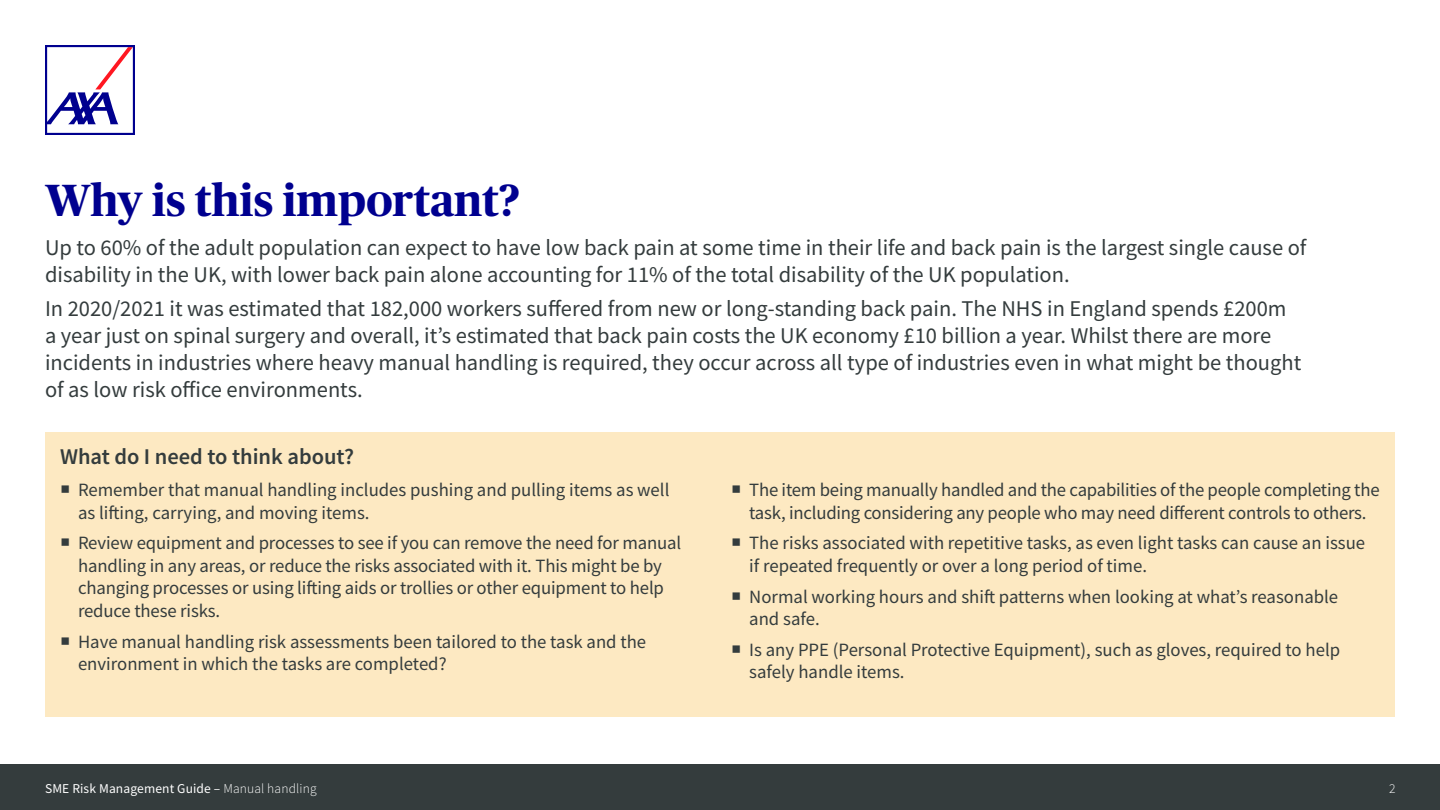
<style>
.page{position:relative;width:1440px;height:810px;background:#fff}
.page>*{position:absolute;margin:0;border:0;box-sizing:border-box;transform-origin:0 0}
.TITLE_-_Page{font:700 45px "Publico Headline";color:#00008f}
.Intro_Copy_-_30pt{font:22.5px/27px "Source Sans Pro";color:#343c3d}
.Copy_-_Subhead{font:600 22.5px "Source Sans Pro";color:#343c3d}
.t1{font:18.75px/22.5px "Source Sans Pro";letter-spacing:-.01em;color:#343c3d}
.Navigation_-_Documen{font:13.5px "Source Sans Pro";letter-spacing:.01em;color:#fff}
.Navigation_-_Page_Nu{font:300 13.5px "Source Sans Pro";color:#fff}
.s1{font-weight:300}
</style>
<div class="page">
<div style="left:0;top:765px;width:1440px;height:45px;background:#343c3d"></div>
<div style="left:45px;top:432px;width:1350px;height:284px;background:#fde9c2"></div>
<svg style="left:45px;top:45px;width:90px;height:90px"></svg>
<p class="TITLE_-_Page" style="left:45px;top:168px;width:477px">Why is this important?</p>
<p class="Intro_Copy_-_30pt" style="left:45px;top:234px;width:1263px">Up to 60% of the adult population can expect to have low back pain at some time in their life and back pain is the largest single cause of disability in the UK, with lower back pain alone accounting for 11% of the total disability of the UK population.</p>
<p class="Intro_Copy_-_30pt" style="left:45px;top:295px;width:1258px">In 2020/2021 it was estimated that 182,000 workers suffered from new or long-standing back pain. The NHS in England spends £200m a year just on spinal surgery and overall, it’s estimated that back pain costs the UK economy £10 billion a year. Whilst there are more incidents in industries where heavy manual handling is required, they occur across all type of industries even in what might be thought of as low risk office environments.</p>
<p class="Copy_-_Subhead" style="left:60px;top:442px;width:296px">What do I need to think about?</p>
<p class="t1" style="left:78px;top:479px;width:593px;text-indent:-18px">○ Remember that manual handling includes pushing and pulling items as well as lifting, carrying, and moving items.</p>
<p class="t1" style="left:78px;top:532px;width:605px;text-indent:-18px">○ Review equipment and processes to see if you can remove the need for manual handling in any areas, or reduce the risks associated with it. This might be by changing processes or using lifting aids or trollies or other equipment to help reduce these risks.</p>
<p class="t1" style="left:78px;top:630px;width:570px;text-indent:-18px">○ Have manual handling risk assessments been tailored to the task and the environment in which the tasks are completed?</p>
<p class="t1" style="left:731px;top:479px;width:650px;text-align:center">○ The item being manually handled and the capabilities of the people completing the task, including considering any people who may need different controls to others.</p>
<p class="t1" style="left:749px;top:532px;width:618px;text-indent:-18px">○ The risks associated with repetitive tasks, as even light tasks can cause an issue if repeated frequently or over a long period of time.</p>
<p class="t1" style="left:749px;top:585px;width:591px;text-indent:-18px">○ Normal working hours and shift patterns when looking at what’s reasonable and safe.</p>
<p class="t1" style="left:749px;top:638px;width:592px;text-indent:-18px">○ Is any PPE (Personal Protective Equipment), such as gloves, required to help safely handle items.</p>
<p class="Navigation_-_Documen" style="left:45px;top:779px;width:273px">SME Risk Management Guide – <span class="s1">Manual handling</span></p>
<p class="Navigation_-_Page_Nu" style="left:1389px;top:780px;width:8px">2</p>
</div>
